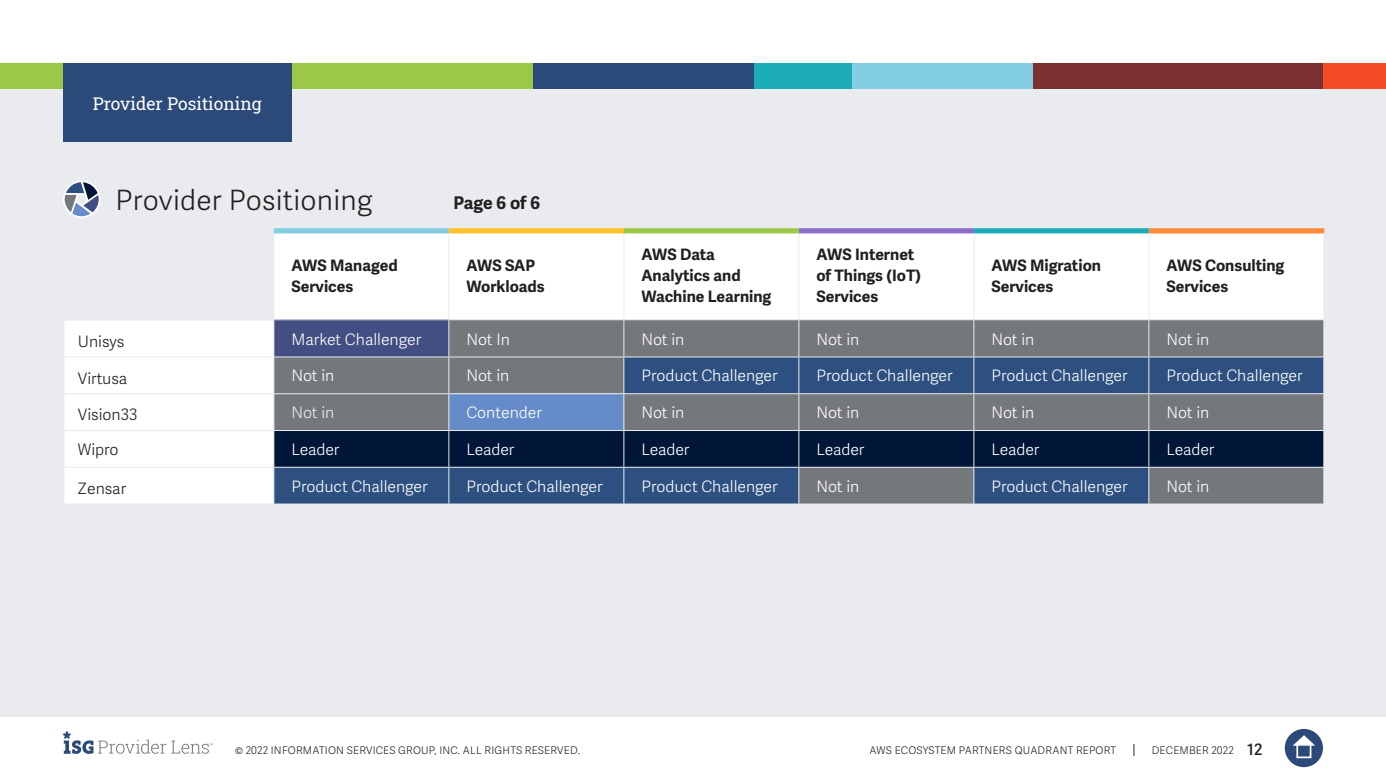
<style>
.page{position:relative;width:1386px;height:780px;background:#fff}
.page>*{position:absolute;margin:0;border:0;box-sizing:border-box;transform-origin:0 0}
.t1{font:300 28px "Adelle Sans";letter-spacing:.01em;color:#231f20}
.t2{font:17.5px "Roboto Slab ISG P Regular";color:#fff}
.t3{font:700 17.5px "Adelle Sans";letter-spacing:-.01em;color:#231f20}
.Cross_Quadrant_-_Bod{font:300 15.75px "Adelle Sans";color:#fff}
.t4{font:700 15.75px/21px "Adelle Sans";color:#231f20}
.Cross_Quadrant_-_Lef{font:300 15.75px "Adelle Sans";color:#231f20}
.Cross_Quadrant_-_Bod-2{font:300 15.75px "Adelle Sans";color:#e9ebee}
.t5{font:300 10.5px "Adelle Sans";letter-spacing:.02em;color:#231f20}
.s1{font-weight:600;font-size:15.75px}
</style>
<div class="page">
<svg style="left:1133px;top:744px;width:1px;height:12px"></svg>
<div style="left:1285px;top:729px;width:38px;height:38px;background:#2b4a79;border-radius:50%"></div>
<svg style="left:1293px;top:735px;width:22px;height:10px"></svg>
<div style="left:1296px;top:743px;width:15px;height:15px;border:2px solid #fff"></div>
<svg style="left:63px;top:731px;width:150px;height:23px"></svg>
<div style="left:0;top:63px;width:1386px;height:654px;background:#e9ebee"></div>
<div style="left:0;top:63px;width:533px;height:25px;background:#9bc947"></div>
<div style="left:533px;top:63px;width:223px;height:25px;background:#2b4a79"></div>
<div style="left:850px;top:63px;width:184px;height:25px;background:#84cee3"></div>
<div style="left:1323px;top:63px;width:63px;height:25px;background:#f54a26"></div>
<div style="left:1033px;top:63px;width:290px;height:25px;background:#7a302e"></div>
<div style="left:754px;top:63px;width:98px;height:25px;background:#1cabb9"></div>
<div style="left:63px;top:63px;width:229px;height:79px;background:#2b4a79"></div>
<svg style="left:63px;top:180px;width:37px;height:38px"></svg>
<svg style="left:65px;top:182px;width:34px;height:34px"></svg>
<div style="left:274px;top:233px;width:1049px;height:86px;background:#fff"></div>
<svg style="left:64px;top:320px;width:1259px;height:183px;background:#67758a"></svg>
<hr style="left:63px;top:356px;width:210px;height:1px;background:#e9ebee">
<hr style="left:63px;top:393px;width:210px;height:1px;background:#e9ebee">
<hr style="left:1148px;top:394px;width:1px;height:36px;background:#e9ebee">
<hr style="left:63px;top:430px;width:210px;height:1px;background:#e9ebee">
<hr style="left:63px;top:467px;width:210px;height:1px;background:#e9ebee">
<div style="left:274px;top:228px;width:175px;height:5px;background:#84cee3"></div>
<hr style="left:798px;top:233px;width:1px;height:86px;background:#e9ebee">
<div style="left:799px;top:228px;width:175px;height:5px;background:#8b6cc6"></div>
<div style="left:449px;top:228px;width:175px;height:5px;background:#ffc22b"></div>
<hr style="left:448px;top:233px;width:1px;height:86px;background:#e9ebee">
<div style="left:624px;top:228px;width:175px;height:5px;background:#9bc947"></div>
<hr style="left:623px;top:233px;width:1px;height:86px;background:#e9ebee">
<div style="left:1149px;top:228px;width:175px;height:5px;background:#fd8a36"></div>
<div style="left:974px;top:228px;width:175px;height:5px;background:#1cabb9"></div>
<hr style="left:973px;top:233px;width:1px;height:86px;background:#e9ebee">
<hr style="left:1148px;top:233px;width:1px;height:86px;background:#e9ebee">
<hr style="left:1148px;top:320px;width:1px;height:36px;background:#e9ebee">
<hr style="left:273px;top:394px;width:1px;height:36px;background:#e9ebee">
<hr style="left:273px;top:357px;width:1px;height:36px;background:#e9ebee">
<hr style="left:273px;top:393px;width:176px;height:1px;background:#e9ebee">
<hr style="left:273px;top:431px;width:1px;height:36px;background:#e9ebee">
<hr style="left:273px;top:430px;width:176px;height:1px;background:#e9ebee">
<hr style="left:448px;top:431px;width:1px;height:36px;background:#e9ebee">
<hr style="left:623px;top:431px;width:1px;height:36px;background:#e9ebee">
<hr style="left:624px;top:430px;width:175px;height:1px;background:#e9ebee">
<hr style="left:974px;top:430px;width:175px;height:1px;background:#e9ebee">
<hr style="left:798px;top:431px;width:1px;height:36px;background:#e9ebee">
<hr style="left:973px;top:431px;width:1px;height:36px;background:#e9ebee">
<hr style="left:799px;top:467px;width:175px;height:1px;background:#e9ebee">
<hr style="left:1148px;top:431px;width:1px;height:36px;background:#e9ebee">
<hr style="left:1149px;top:430px;width:175px;height:1px;background:#e9ebee">
<hr style="left:1149px;top:467px;width:175px;height:1px;background:#e9ebee">
<hr style="left:448px;top:394px;width:1px;height:36px;background:#e9ebee">
<hr style="left:623px;top:394px;width:1px;height:36px;background:#e9ebee">
<hr style="left:449px;top:430px;width:175px;height:1px;background:#e9ebee">
<hr style="left:448px;top:357px;width:1px;height:36px;background:#e9ebee">
<hr style="left:449px;top:356px;width:175px;height:1px;background:#e9ebee">
<hr style="left:449px;top:393px;width:175px;height:1px;background:#e9ebee">
<hr style="left:623px;top:320px;width:1px;height:36px;background:#e9ebee">
<hr style="left:798px;top:394px;width:1px;height:36px;background:#e9ebee">
<hr style="left:973px;top:394px;width:1px;height:36px;background:#e9ebee">
<hr style="left:799px;top:430px;width:175px;height:1px;background:#e9ebee">
<hr style="left:798px;top:320px;width:1px;height:36px;background:#e9ebee">
<hr style="left:973px;top:320px;width:1px;height:36px;background:#e9ebee">
<hr style="left:449px;top:467px;width:175px;height:1px;background:#e9ebee">
<hr style="left:273px;top:467px;width:176px;height:1px;background:#e9ebee">
<hr style="left:273px;top:467px;width:1px;height:36px;background:#e9ebee">
<hr style="left:448px;top:467px;width:1px;height:36px;background:#e9ebee">
<hr style="left:624px;top:467px;width:175px;height:1px;background:#e9ebee">
<hr style="left:623px;top:467px;width:1px;height:36px;background:#e9ebee">
<hr style="left:798px;top:467px;width:1px;height:36px;background:#e9ebee">
<hr style="left:974px;top:467px;width:175px;height:1px;background:#e9ebee">
<hr style="left:973px;top:467px;width:1px;height:36px;background:#e9ebee">
<hr style="left:1148px;top:467px;width:1px;height:36px;background:#e9ebee">
<hr style="left:974px;top:356px;width:175px;height:1px;background:#e9ebee">
<hr style="left:974px;top:393px;width:175px;height:1px;background:#e9ebee">
<hr style="left:1149px;top:356px;width:175px;height:1px;background:#e9ebee">
<hr style="left:1148px;top:357px;width:1px;height:36px;background:#e9ebee">
<hr style="left:1149px;top:393px;width:175px;height:1px;background:#e9ebee">
<hr style="left:799px;top:356px;width:175px;height:1px;background:#e9ebee">
<hr style="left:973px;top:357px;width:1px;height:36px;background:#e9ebee">
<hr style="left:799px;top:393px;width:175px;height:1px;background:#e9ebee">
<hr style="left:624px;top:356px;width:175px;height:1px;background:#e9ebee">
<hr style="left:623px;top:357px;width:1px;height:36px;background:#e9ebee">
<hr style="left:798px;top:357px;width:1px;height:36px;background:#e9ebee">
<hr style="left:624px;top:393px;width:175px;height:1px;background:#e9ebee">
<hr style="left:273px;top:320px;width:1px;height:36px;background:#e9ebee">
<hr style="left:448px;top:320px;width:1px;height:36px;background:#e9ebee">
<hr style="left:273px;top:356px;width:176px;height:1px;background:#e9ebee">
<p class="t2" style="left:93px;top:91px;width:171px">Provider Positioning</p>
<p class="t1" style="left:116px;top:183px;width:258px">Provider Positioning</p>
<p class="t3" style="left:454px;top:192px;width:88px">Page 6 of 6</p>
<p class="t4" style="left:291px;top:255px;width:108px">AWS Managed<br>Services</p>
<p class="t4" style="left:466px;top:255px;width:80px">AWS SAP<br>Workloads</p>
<p class="t4" style="left:641px;top:244px;width:132px">AWS Data<br>Analytics and<br>Wachine Learning</p>
<p class="t4" style="left:816px;top:244px;width:106px">AWS Internet of Things (IoT)<br>Services</p>
<p class="t4" style="left:991px;top:255px;width:111px">AWS Migration<br>Services</p>
<p class="t4" style="left:1166px;top:255px;width:120px">AWS Consulting<br>Services</p>
<p class="Cross_Quadrant_-_Lef" style="left:78px;top:332px;width:48px">Unisys</p>
<p class="Cross_Quadrant_-_Bod" style="left:291px;top:330px;width:131px">Market Challenger</p>
<p class="Cross_Quadrant_-_Bod" style="left:466px;top:330px;width:45px">Not In</p>
<p class="Cross_Quadrant_-_Bod" style="left:641px;top:330px;width:44px">Not in</p>
<p class="Cross_Quadrant_-_Bod" style="left:816px;top:330px;width:44px">Not in</p>
<p class="Cross_Quadrant_-_Bod" style="left:991px;top:330px;width:44px">Not in</p>
<p class="Cross_Quadrant_-_Bod" style="left:1166px;top:330px;width:44px">Not in</p>
<p class="Cross_Quadrant_-_Lef" style="left:78px;top:369px;width:51px">Virtusa</p>
<p class="Cross_Quadrant_-_Bod" style="left:291px;top:366px;width:44px">Not in</p>
<p class="Cross_Quadrant_-_Bod" style="left:466px;top:366px;width:44px">Not in</p>
<p class="Cross_Quadrant_-_Bod" style="left:641px;top:366px;width:138px">Product Challenger</p>
<p class="Cross_Quadrant_-_Bod" style="left:816px;top:366px;width:138px">Product Challenger</p>
<p class="Cross_Quadrant_-_Bod" style="left:991px;top:366px;width:138px">Product Challenger</p>
<p class="Cross_Quadrant_-_Bod" style="left:1166px;top:366px;width:138px">Product Challenger</p>
<p class="Cross_Quadrant_-_Lef" style="left:78px;top:406px;width:61px">Vision33</p>
<p class="Cross_Quadrant_-_Bod-2" style="left:291px;top:403px;width:44px">Not in</p>
<p class="Cross_Quadrant_-_Bod" style="left:466px;top:403px;width:77px">Contender</p>
<p class="Cross_Quadrant_-_Bod" style="left:641px;top:403px;width:44px">Not in</p>
<p class="Cross_Quadrant_-_Bod" style="left:816px;top:403px;width:44px">Not in</p>
<p class="Cross_Quadrant_-_Bod" style="left:991px;top:403px;width:44px">Not in</p>
<p class="Cross_Quadrant_-_Bod" style="left:1166px;top:403px;width:44px">Not in</p>
<p class="Cross_Quadrant_-_Lef" style="left:78px;top:441px;width:42px">Wipro</p>
<p class="Cross_Quadrant_-_Bod" style="left:291px;top:440px;width:50px">Leader</p>
<p class="Cross_Quadrant_-_Bod" style="left:466px;top:440px;width:50px">Leader</p>
<p class="Cross_Quadrant_-_Bod" style="left:641px;top:440px;width:50px">Leader</p>
<p class="Cross_Quadrant_-_Bod" style="left:816px;top:440px;width:50px">Leader</p>
<p class="Cross_Quadrant_-_Bod" style="left:991px;top:440px;width:50px">Leader</p>
<p class="Cross_Quadrant_-_Bod" style="left:1166px;top:440px;width:50px">Leader</p>
<p class="Cross_Quadrant_-_Lef" style="left:78px;top:479px;width:50px">Zensar</p>
<p class="Cross_Quadrant_-_Bod" style="left:291px;top:477px;width:138px">Product Challenger</p>
<p class="Cross_Quadrant_-_Bod" style="left:466px;top:477px;width:138px">Product Challenger</p>
<p class="Cross_Quadrant_-_Bod" style="left:641px;top:477px;width:138px">Product Challenger</p>
<p class="Cross_Quadrant_-_Bod" style="left:816px;top:477px;width:44px">Not in</p>
<p class="Cross_Quadrant_-_Bod" style="left:991px;top:477px;width:138px">Product Challenger</p>
<p class="Cross_Quadrant_-_Bod" style="left:1166px;top:477px;width:44px">Not in</p>
<p class="t5" style="left:235px;top:744px;width:346px">© 2022 INFORMATION SERVICES GROUP, INC. ALL RIGHTS RESERVED.</p>
<p class="t5" style="left:869px;top:744px;width:248px">AWS ECOSYSTEM PARTNERS QUADRANT REPORT</p>
<p class="t5" style="left:1152px;top:744px;width:112px">DECEMBER 2022 <span class="s1">12</span></p>
</div>
